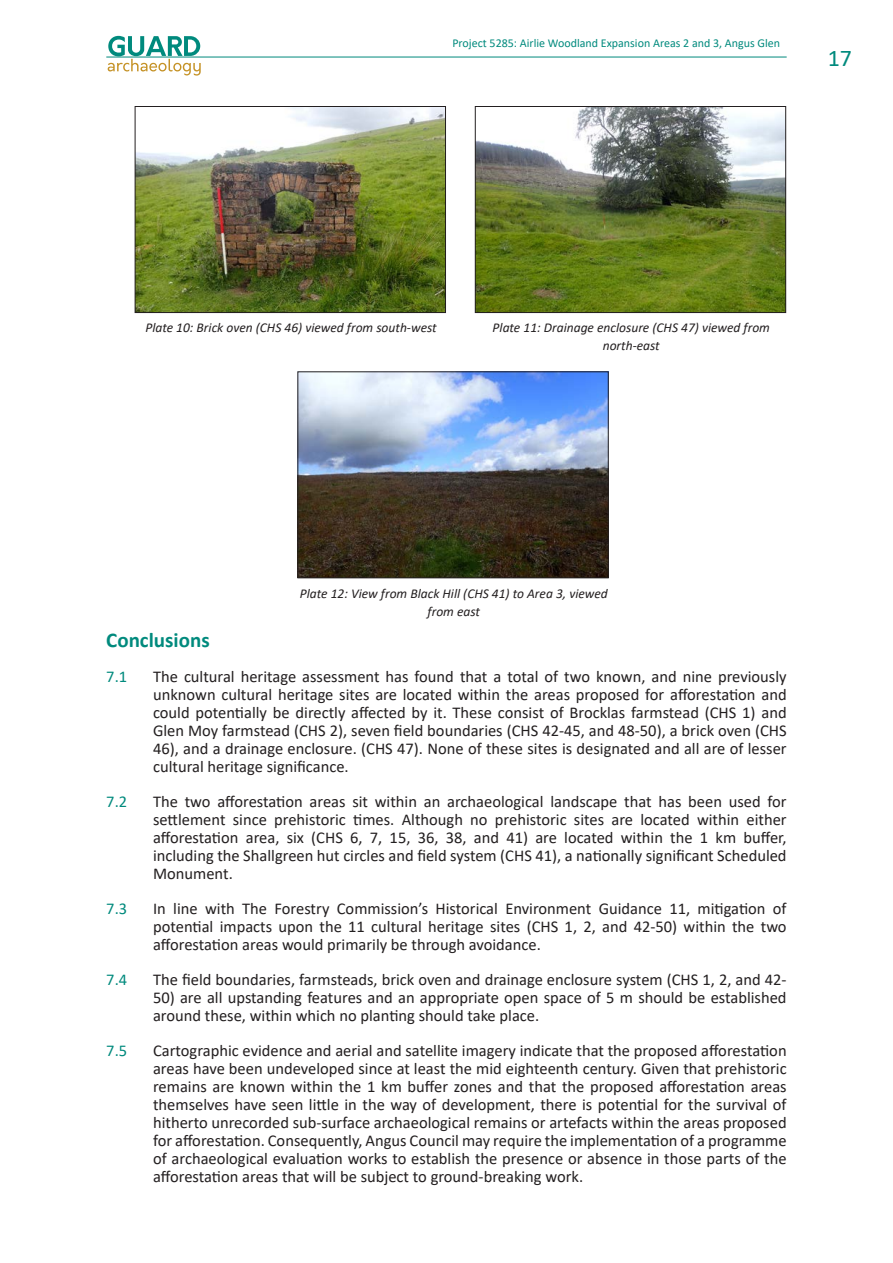
<style>
.page{position:relative;width:893px;height:1263px;background:#fff}
.page>*{position:absolute;margin:0;border:0;box-sizing:border-box;transform-origin:0 0}
.t1{font:24px "Calibri";color:#008a7d}
.header_with_number{font:700 21px "Calibri";color:#008a7d}
.numbered_paragraph{font:16.5px/18px "Calibri";color:#231f20;text-align:justify}
.numbered_paragraph-2{font:16.5px "Calibri";color:#008a7d}
.plate_caption{font:italic 13.5px/18px "Calibri";color:#231f20;text-align:center}
.t2{font:12px "Calibri";color:#008a7d}
</style>
<div class="page">
<img style="left:137px;top:108px;width:307px;height:203px">
<div style="left:135px;top:106px;width:311px;height:207px;border:1px solid #231f20"></div>
<img style="left:477px;top:108px;width:307px;height:203px">
<div style="left:475px;top:106px;width:311px;height:207px;border:1px solid #231f20"></div>
<img style="left:300px;top:374px;width:306px;height:202px">
<div style="left:298px;top:372px;width:310px;height:206px;border:1px solid #231f20"></div>
<svg style="left:108px;top:36px;width:93px;height:40px"></svg>
<hr style="left:106px;top:57px;width:681px;height:1px;background:#008a7d">
<p class="t2" style="left:452px;top:35px;width:329px">Project 5285: Airlie Woodland Expansion Areas 2 and 3, Angus Glen</p>
<h1 class="t1" style="left:828px;top:42px;width:26px">17</h1>
<p class="plate_caption" style="left:145px;top:318px;width:293px">Plate 10: Brick oven (CHS 46) viewed from south-west</p>
<p class="plate_caption" style="left:493px;top:318px;width:279px">Plate 11: Drainage enclosure (CHS 47) viewed from north-east</p>
<p class="plate_caption" style="left:300px;top:583px;width:309px">Plate 12: View from Black Hill (CHS 41) to Area 3, viewed from east</p>
<p class="header_with_number" style="left:106px;top:625px;width:105px">Conclusions</p>
<p class="numbered_paragraph-2" style="left:106px;top:665px;width:22px">7.1</p>
<p class="numbered_paragraph" style="left:153px;top:667px;width:635px">The cultural heritage assessment has found that a total of two known, and nine previously unknown cultural heritage sites are located within the areas proposed for afforestation and could potentially be directly affected by it. These consist of Brocklas farmstead (CHS 1) and Glen Moy farmstead (CHS 2), seven field boundaries (CHS 42-45, and 48-50), a brick oven (CHS 46), and a drainage enclosure. (CHS 47). None of these sites is designated and all are of lesser cultural heritage significance.</p>
<p class="numbered_paragraph-2" style="left:106px;top:790px;width:22px">7.2</p>
<p class="numbered_paragraph" style="left:153px;top:792px;width:635px">The two afforestation areas sit within an archaeological landscape that has been used for settlement since prehistoric times. Although no prehistoric sites are located within either afforestation area, six (CHS 6, 7, 15, 36, 38, and 41) are located within the 1 km buffer, including the Shallgreen hut circles and field system (CHS 41), a nationally significant Scheduled Monument.</p>
<p class="numbered_paragraph-2" style="left:106px;top:897px;width:22px">7.3</p>
<p class="numbered_paragraph" style="left:153px;top:899px;width:635px">In line with The Forestry Commission’s Historical Environment Guidance 11, mitigation of potential impacts upon the 11 cultural heritage sites (CHS 1, 2, and 42-50) within the two afforestation areas would primarily be through avoidance.</p>
<p class="numbered_paragraph-2" style="left:106px;top:968px;width:22px">7.4</p>
<p class="numbered_paragraph" style="left:153px;top:970px;width:635px">The field boundaries, farmsteads, brick oven and drainage enclosure system (CHS 1, 2, and 42-</p>
<p class="numbered_paragraph" style="left:153px;top:988px;width:635px">50) are all upstanding features and an appropriate open space of 5 m should be established around these, within which no planting should take place.</p>
<p class="numbered_paragraph-2" style="left:106px;top:1039px;width:22px">7.5</p>
<p class="numbered_paragraph" style="left:153px;top:1041px;width:635px">Cartographic evidence and aerial and satellite imagery indicate that the proposed afforestation areas have been undeveloped since at least the mid eighteenth century. Given that prehistoric remains are known within the 1 km buffer zones and that the proposed afforestation areas themselves have seen little in the way of development, there is potential for the survival of hitherto unrecorded sub-surface archaeological remains or artefacts within the areas proposed for afforestation. Consequently, Angus Council may require the implementation of a programme of archaeological evaluation works to establish the presence or absence in those parts of the afforestation areas that will be subject to ground-breaking work.</p>
</div>
